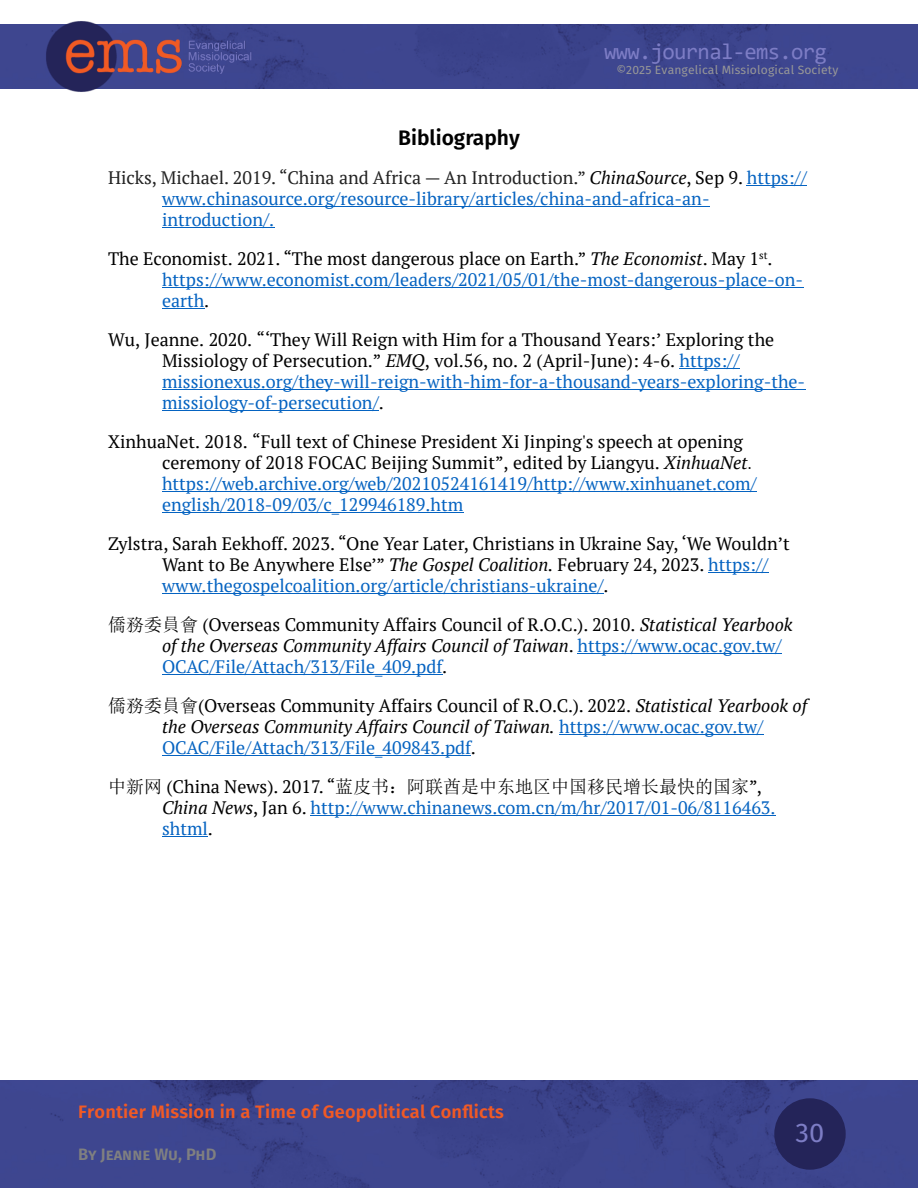
<style>
.page{position:relative;width:918px;height:1188px;background:#fff}
.page>*{position:absolute;margin:0;border:0;box-sizing:border-box;transform-origin:0 0}
.t1{font:27px "Fira Sans";color:#7d7dc5}
.t2{font:22.5px "Consolas";letter-spacing:-.03em;color:#7d7dc5}
.t3{font:600 21px "Fira Sans";color:#000}
.t4{font:18px/21px "PT Serif";color:#000}
.t5{font:18px/21px "PT Serif";color:#0563c1}
.t6{font:italic 18px/21px "PT Serif";color:#000}
.t7{font:18px "Sim Sun";color:#000}
.t8{font:600 18px "Fira Sans";letter-spacing:.01em;color:#f15a25}
.t9{font:600 16.5px "Fira Sans";color:#808080}
.t10{font:12px "Fira Sans";letter-spacing:.01em;color:#979797}
.s1{color:#222}
.s2{font-style:italic;color:#000}
.s3{color:#000}
.s4{font-style:italic}
.s5{color:#0563c1}
.s6{font-family:"Times New Roman"}
.s7{font-family:"Sim Sun";font-style:normal}
.s8{font-style:normal}
.s9{font-style:normal;color:#0563c1}
.s10{font-family:"PT Serif"}
</style>
<div class="page">
<div style="left:0;top:24px;width:918px;height:65px;background:#3d468f"></div>
<img style="left:0;top:1080px;width:918px;height:108px">
<div style="left:774px;top:1098px;width:72px;height:72px;background:#242459;border-radius:50%"></div>
<img style="left:45px;top:21px;width:208px;height:71px">
<hr style="left:747px;top:185px;width:60px;height:1px;background:#0563c1">
<hr style="left:162px;top:206px;width:548px;height:1px;background:#0563c1">
<hr style="left:162px;top:227px;width:112px;height:1px;background:#0563c1">
<hr style="left:162px;top:287px;width:641px;height:1px;background:#0563c1">
<hr style="left:162px;top:308px;width:42px;height:1px;background:#0563c1">
<hr style="left:680px;top:368px;width:60px;height:1px;background:#0563c1">
<hr style="left:162px;top:389px;width:643px;height:1px;background:#0563c1">
<hr style="left:162px;top:410px;width:217px;height:1px;background:#0563c1">
<hr style="left:162px;top:491px;width:595px;height:1px;background:#0563c1">
<hr style="left:162px;top:512px;width:301px;height:1px;background:#0563c1">
<hr style="left:708px;top:572px;width:60px;height:1px;background:#0563c1">
<hr style="left:162px;top:593px;width:442px;height:1px;background:#0563c1">
<hr style="left:578px;top:653px;width:204px;height:1px;background:#0563c1">
<hr style="left:162px;top:674px;width:280px;height:1px;background:#0563c1">
<hr style="left:559px;top:734px;width:204px;height:1px;background:#0563c1">
<hr style="left:162px;top:755px;width:309px;height:1px;background:#0563c1">
<hr style="left:311px;top:815px;width:465px;height:1px;background:#0563c1">
<hr style="left:162px;top:836px;width:46px;height:1px;background:#0563c1">
<p class="t2" style="left:604px;top:42px;width:224px">www.journal-ems.org</p>
<p class="t10" style="left:616px;top:62px;width:223px">©2025 Evangelical Missiological Society</p>
<p class="t3" style="left:398px;top:125px;width:123px">Bibliography</p>
<p class="t5" style="left:162px;top:167px;width:646px;text-indent:-54px"><span class="s1">Hicks, Michael. 2019. “China and Africa — An Introduction.”</span> <span class="s2">ChinaSource</span><span class="s3">, Sep 9.</span> https:// www.chinasource.org/resource-library/articles/china-and-africa-an&shy;introduction/.</p>
<p class="t5" style="left:162px;top:248px;width:643px;text-indent:-54px"><span class="s3">The Economist. 2021. “The most dangerous place on Earth.”</span> <span class="s2">The Economist</span><span class="s3">. May 1</span><sup>st</sup><span class="s3">. </span>https://www.economist.com/leaders/2021/05/01/the-most-dangerous-place-on&shy;earth<span class="s3">.</span></p>
<p class="t4" style="left:162px;top:329px;width:645px;text-indent:-54px">Wu, Jeanne. 2020. “‘They Will Reign with Him for a Thousand Years:’ Exploring the Missiology of Persecution.” <span class="s4">EMQ</span>, vol.56, no. 2 (April-June): 4-6. <span class="s5">https:// missionexus.org/they-will-reign-with-him-for-a-thousand-years-exploring-the&shy;missiology-of-persecution/</span>.</p>
<p class="t4" style="left:162px;top:431px;width:596px;text-indent:-54px">XinhuaNet. 2018. “Full text of Chinese President Xi Jinping's speech at opening ceremony of 2018 FOCAC Beijing Summit”, edited by Liangyu. <span class="s4">XinhuaNet</span><span class="s6">. </span><span class="s5">https://web.archive.org/web/20210524161419/http://www.xinhuanet.com/ english/2018-09/03/c_129946189.htm</span></p>
<p class="t4" style="left:162px;top:533px;width:629px;text-indent:-54px">Zylstra, Sarah Eekhoff. 2023. “One Year Later, Christians in Ukraine Say, ‘We Wouldn’t<br>Want to Be Anywhere Else’” <span class="s4">The Gospel Coalition.</span> February 24, 2023. <span class="s5">https:// www.thegospelcoalition.org/article/christians-ukraine/</span>.</p>
<p class="t6" style="left:162px;top:614px;width:632px;text-indent:-54px"><span class="s7">僑務委員會</span> <span class="s8">(Overseas Community Affairs Council of R.O.C.). 2010.</span> Statistical Yearbook of the Overseas Community Affairs Council of Taiwan<span class="s8">.</span> <span class="s9">https://www.ocac.gov.tw/<br>OCAC/File/Attach/313/File_409.pdf</span><span class="s8">.</span></p>
<p class="t6" style="left:162px;top:695px;width:647px;text-indent:-54px"><span class="s7">僑務委員會</span><span class="s8">(Overseas Community Affairs Council of R.O.C.). 2022.</span> Statistical Yearbook of the Overseas Community Affairs Council of Taiwan. <span class="s9">https://www.ocac.gov.tw/<br>OCAC/File/Attach/313/File_409843.pdf</span><span class="s8">.</span></p>
<p class="t7" style="left:108px;top:778px;width:655px">中新网 <span class="s10">(China News). 2017. “</span>蓝皮书：阿联酋是中东地区中国移民增长最快的国家<span class="s10">”,</span></p>
<p class="t5" style="left:162px;top:797px;width:615px"><span class="s2">China News</span><span class="s3">, Jan 6.</span> http://www.chinanews.com.cn/m/hr/2017/01-06/8116463. shtml<span class="s3">.</span></p>
<p class="t8" style="left:78px;top:1101px;width:427px">Frontier Mission in a Time of Geopolitical Conflicts</p>
<p class="t9" style="left:78px;top:1145px;width:140px">By Jeanne Wu, PhD</p>
<h1 class="t1" style="left:796px;top:1117px;width:30px">30</h1>
</div>
